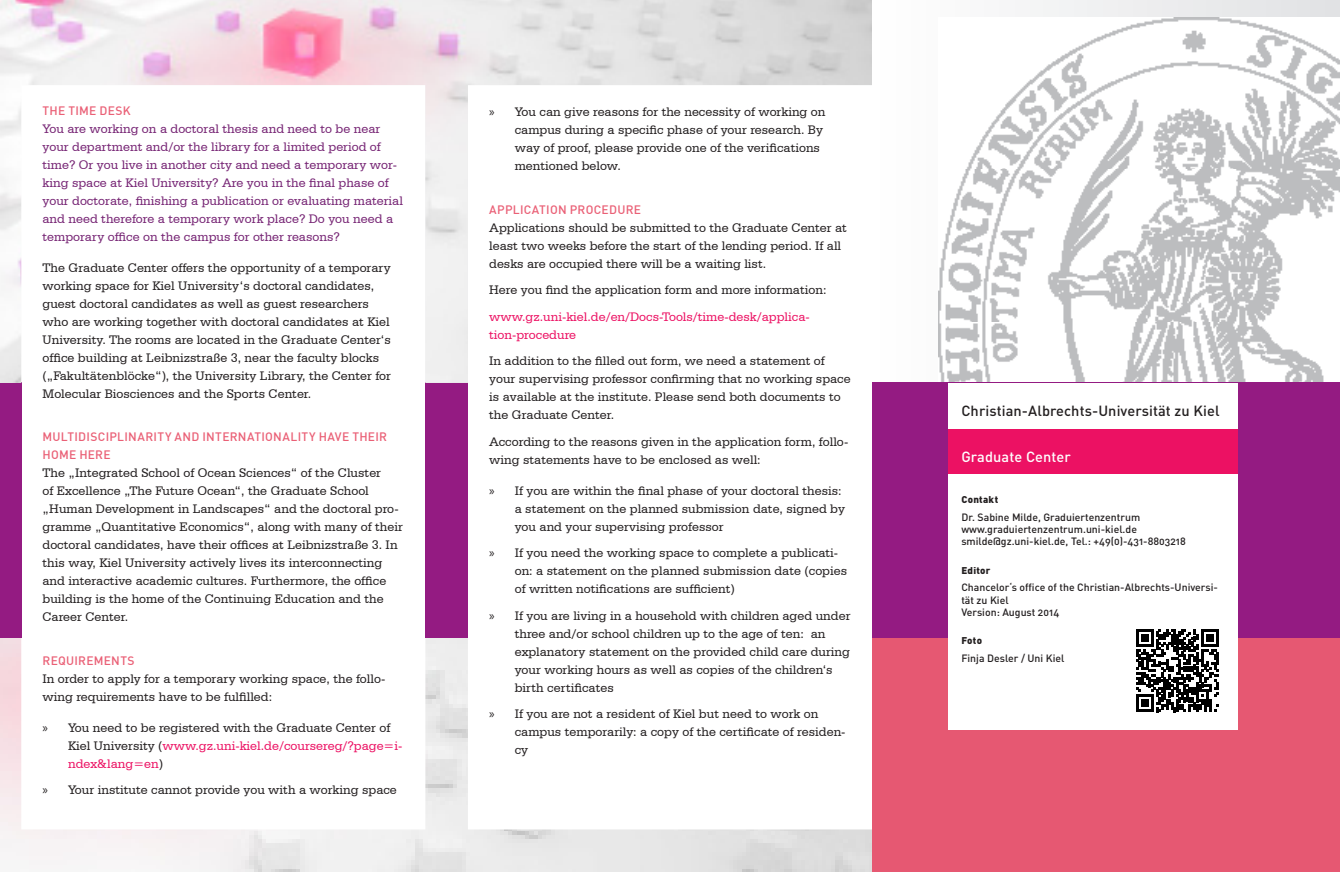
<style>
.page{position:relative;width:1340px;height:872px;background:#fff}
.page>*{position:absolute;margin:0;border:0;box-sizing:border-box;transform-origin:0 0}
.Klappmenü_-_Logo{font:500 14.55px "DINOT";letter-spacing:.005em;color:#231f20}
.Klappmenü_-_Logo-2{font:500 14.55px "DINOT";letter-spacing:.005em;color:#fff}
.Absatz{font:13.05px/18px "Serifa BT";color:#231f20}
.Absatz-2{font:13.05px/18px "Serifa BT";color:#762474}
.Absatz-3{font:13.05px/18px "Serifa BT";color:#ec1163}
.Zwischenüberschrift{font:500 12px/18px "DIN";letter-spacing:.025em;color:#ea6076}
.Absatz-4{font:500 12px "DIN";letter-spacing:.02em;color:#ea6076}
.Absatz-5{font:500 10.5px/12.1px "DINOT";color:#231f20}
.Hervorhebung{font:900 9.75px "DINOT";letter-spacing:.025em;color:#231f20}
.s1{font-family:"Myriad Pro"}
.s2{color:#ec1163}
</style>
<div class="page">
<div style="left:425px;top:383px;width:43px;height:255px;background:#941b82"></div>
<div style="left:0;top:383px;width:21px;height:255px;background:#941b82"></div>
<img style="left:0;top:0;width:872px;height:383px">
<img style="left:0;top:638px;width:872px;height:234px">
<div style="left:872px;top:0;width:467px;height:383px;background:linear-gradient(to right,#fff,#e1e2e4)"></div>
<img style="left:938px;top:17px;width:401px;height:366px">
<div style="left:872px;top:383px;width:467px;height:255px;background:#941b82"></div>
<div style="left:948px;top:383px;width:289px;height:46px;background:#fff"></div>
<div style="left:948px;top:429px;width:289px;height:46px;background:#ec1163"></div>
<div style="left:872px;top:638px;width:467px;height:234px;background:#e65872"></div>
<div style="left:948px;top:475px;width:289px;height:255px;background:#fff"></div>
<svg style="left:1136px;top:629px;width:82px;height:83px"></svg>
<p class="Zwischenüberschrift" style="left:43px;top:101px;width:90px">THE TIME DESK</p>
<p class="Absatz-2" style="left:43px;top:119px;width:362px">You are working on a doctoral thesis and need to be near your department and/or the library for a limited period of time? Or you live in another city and need a temporary wor&shy;king space at Kiel University? Are you in the final phase of your doctorate, finishing a publication or evaluating material and need therefore a temporary work place? Do you need a temporary office on the campus for other reasons?</p>
<p class="Absatz" style="left:43px;top:258px;width:350px">The Graduate Center offers the opportunity of a temporary working space for Kiel University‘s doctoral candidates, guest doctoral candidates as well as guest researchers who are working together with doctoral candidates at Kiel University. The rooms are located in the Graduate Center‘s office building at Leibnizstraße 3, near the faculty blocks („Fakultätenblöcke“), the University Library, the Center for Molecular Biosciences and the Sports Center.</p>
<p class="Zwischenüberschrift" style="left:43px;top:427px;width:346px">MULTIDISCIPLINARITY AND INTERNATIONALITY HAVE THEIR<br>HOME HERE</p>
<p class="Absatz" style="left:43px;top:464px;width:362px">The „Integrated School of Ocean Sciences“ of the Cluster<br>of Excellence „The Future Ocean“, the Graduate School „Human Development in Landscapes“ and the doctoral pro&shy;gramme „Quantitative Economics“, along with many of their doctoral candidates, have their offices at Leibnizstraße 3. In this way, Kiel University actively lives its interconnecting and interactive academic cultures. Furthermore, the office building is the home of the Continuing Education and the Career Center.</p>
<p class="Absatz-4" style="left:43px;top:653px;width:94px">REQUIREMENTS</p>
<p class="Absatz" style="left:43px;top:669px;width:344px">In order to apply for a temporary working space, the follo&shy;wing requirements have to be fulfilled:</p>
<p class="Absatz" style="left:68px;top:718px;width:336px;text-indent:-26px"><span class="s1">»</span> You need to be registered with the Graduate Center of<br>Kiel University (<span class="s2">www.gz.uni-kiel.de/coursereg/?page=i&shy;ndex&amp;lang=en</span>)</p>
<p class="Absatz" style="left:43px;top:780px;width:356px"><span class="s1">»</span> Your institute cannot provide you with a working space</p>
<p class="Absatz" style="left:514px;top:103px;width:312px;text-indent:-26px"><span class="s1">»</span> You can give reasons for the necessity of working on campus during a specific phase of your research. By way of proof, please provide one of the verifications mentioned below.</p>
<p class="Zwischenüberschrift" style="left:489px;top:200px;width:153px">APPLICATION PROCEDURE</p>
<p class="Absatz" style="left:489px;top:218px;width:359px">Applications should be submitted to the Graduate Center at least two weeks before the start of the lending period. If all desks are occupied there will be a waiting list.</p>
<p class="Absatz" style="left:489px;top:281px;width:339px">Here you find the application form and more information:</p>
<p class="Absatz-3" style="left:489px;top:307px;width:322px">www.gz.uni-kiel.de/en/Docs-Tools/time-desk/applica&shy;tion-procedure</p>
<p class="Absatz" style="left:489px;top:352px;width:363px">In addition to the filled out form, we need a statement of your supervising professor confirming that no working space is available at the institute. Please send both documents to the Graduate Center.</p>
<p class="Absatz" style="left:489px;top:432px;width:361px">According to the reasons given in the application form, follo&shy;wing statements have to be enclosed as well:</p>
<p class="Absatz" style="left:514px;top:481px;width:332px;text-indent:-26px"><span class="s1">»</span> If you are within the final phase of your doctoral thesis: a statement on the planned submission date, signed by you and your supervising professor</p>
<p class="Absatz" style="left:514px;top:544px;width:334px;text-indent:-26px"><span class="s1">»</span> If you need the working space to complete a publicati&shy;on: a statement on the planned submission date (copies of written notifications are sufficient)</p>
<p class="Absatz" style="left:514px;top:606px;width:337px;text-indent:-26px"><span class="s1">»</span> If you are living in a household with children aged under three and/or school children up to the age of ten: an explanatory statement on the provided child care during your working hours as well as copies of the children‘s birth certificates</p>
<p class="Absatz" style="left:514px;top:705px;width:332px;text-indent:-26px"><span class="s1">»</span> If you are not a resident of Kiel but need to work on campus temporarily: a copy of the certificate of residen&shy;cy</p>
<p class="Klappmenü_-_Logo" style="left:961px;top:401px;width:260px">Christian-Albrechts-Universität zu Kiel</p>
<p class="Klappmenü_-_Logo-2" style="left:961px;top:447px;width:111px">Graduate Center</p>
<p class="Hervorhebung" style="left:961px;top:493px;width:38px">Contakt</p>
<p class="Absatz-5" style="left:961px;top:511px;width:180px">Dr. Sabine Milde, Graduiertenzentrum</p>
<p class="Absatz-5" style="left:961px;top:523px;width:177px">www.graduiertenzentrum.uni-kiel.de</p>
<p class="Absatz-5" style="left:961px;top:535px;width:226px">smilde@gz.uni-kiel.de, Tel.: +49(0)-431-8803218</p>
<p class="Hervorhebung" style="left:961px;top:564px;width:31px">Editor</p>
<p class="Absatz-5" style="left:961px;top:581px;width:258px">Chancelor‘s office of the Christian-Albrechts-Universi&shy;tät zu Kiel</p>
<p class="Absatz-5" style="left:961px;top:605px;width:99px">Version: August 2014</p>
<p class="Hervorhebung" style="left:961px;top:634px;width:22px">Foto</p>
<p class="Absatz-5" style="left:961px;top:651px;width:105px">Finja Desler / Uni Kiel</p>
</div>
